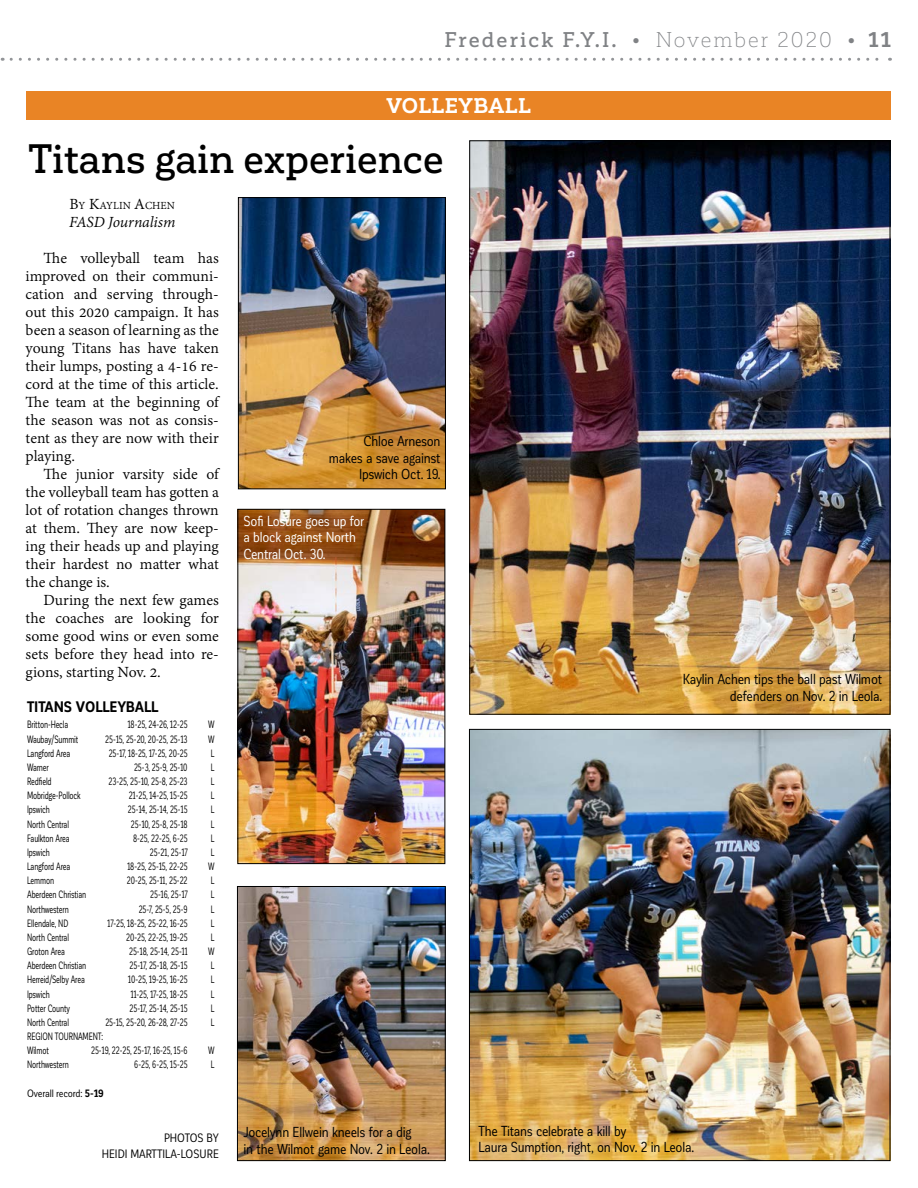
<style>
.page{position:relative;width:918px;height:1188px;background:#fff}
.page>*{position:absolute;margin:0;border:0;box-sizing:border-box;transform-origin:0 0}
.t1{font:500 40.5px "Corporative Slab";color:#000}
.t2{font:500 21px "Corporative Slab";letter-spacing:.1em;color:#808285}
.t3{font:700 21px "Corporative Slab";letter-spacing:.02em;color:#fff}
.t4{font:16.8px/18px "Adobe Devanagari";color:#000;text-align:justify}
.t5{font:italic 16.8px "Adobe Devanagari";letter-spacing:-.01em;color:#000}
.t6{font:700 15px "Corporative Sans Cnd";letter-spacing:-.01em;color:#000}
.t7{font:14.25px/16.5px "Corporative Sans Cnd";letter-spacing:-.02em;color:#000;text-align:right}
.t8{font:14.25px/16.5px "Corporative Sans Cnd";letter-spacing:-.02em;color:#fff}
.t9{font:12px/16.5px "Corporative Sans Cnd";color:#000;text-align:right}
.t10{font:11.7px "Adobe Devanagari";color:#000}
.t11{font:10.5px/14.1px "Corporative Sans Cnd";letter-spacing:-.01em;color:#000;scale:.8 1}
.t12{font:10.5px "Corporative Sans Cnd";letter-spacing:-.01em;color:#000}
.s1{font-weight:700}
.s2{font-weight:300}
.s3{font-size:16.8px}
</style>
<div class="page">
<svg style="left:11px;top:58px;width:879px;height:3px"></svg>
<div style="left:26px;top:91px;width:864px;height:29px;background:#e98425"></div>
<img style="left:471px;top:731px;width:417px;height:428px">
<img style="left:240px;top:199px;width:204px;height:288px">
<div style="left:238px;top:197px;width:208px;height:292px;border:1px solid #000"></div>
<img style="left:239px;top:511px;width:204px;height:351px">
<div style="left:237px;top:509px;width:208px;height:355px;border:1px solid #000"></div>
<img style="left:471px;top:142px;width:417px;height:571px">
<img style="left:239px;top:888px;width:205px;height:271px">
<div style="left:237px;top:886px;width:209px;height:275px;border:1px solid #000"></div>
<h2 class="t2" style="left:445px;top:28px;width:448px">Frederick F.Y.I. <span class="s1">•</span> <span class="s2">November 2020</span> <span class="s1">• 11</span></h2>
<h2 class="t3" style="left:386px;top:94px;width:146px">VOLLEYBALL</h2>
<h1 class="t1" style="left:28px;top:137px;width:417px">Titans gain experience</h1>
<p class="t10" style="left:70px;top:199px;width:107px"><span class="s3">B</span>Y <span class="s3">K</span>AYLIN <span class="s3">A</span>CHEN</p>
<h3 class="t5" style="left:69px;top:213px;width:108px">FASD Journalism</h3>
<p class="t4" style="left:26px;top:251px;width:195px;text-indent:18px">The volleyball team has improved on their communi&shy;cation and serving through&shy;out this 2020 campaign. It has been a season of learning as the young Titans has have taken their lumps, posting a 4-16 re&shy;cord at the time of this article.<br>The team at the beginning of the season was not as consis&shy;tent as they are now with their playing.</p>
<h3 class="t4" style="left:26px;top:467px;width:195px;text-indent:18px">The junior varsity side of the volleyball team has gotten a lot of rotation changes thrown at them. They are now keep&shy;ing their heads up and playing their hardest no matter what the change is.</h3>
<h3 class="t4" style="left:26px;top:593px;width:195px;text-indent:18px">During the next few games the coaches are looking for some good wins or even some sets before they head into re&shy;gions, starting Nov. 2.</h3>
<h3 class="t6" style="left:27px;top:699px;width:133px">TITANS VOLLEYBALL</h3>
<p class="t11" style="left:27px;top:718px;width:53px">Britton-Hecla</p>
<p class="t11" style="left:128px;top:718px;width:76px">18-25, 24-26, 12-25</p>
<p class="t11" style="left:208px;top:718px;width:10px">W</p>
<p class="t11" style="left:27px;top:732px;width:66px">Waubay/Summit</p>
<p class="t11" style="left:105px;top:732px;width:104px">25-15, 25-20, 20-25, 25-13</p>
<p class="t11" style="left:208px;top:732px;width:10px">W</p>
<p class="t11" style="left:27px;top:746px;width:55px">Langford Area</p>
<p class="t11" style="left:109px;top:746px;width:100px">25-17, 18-25, 17-25, 20-25</p>
<p class="t11" style="left:211px;top:746px;width:6px">L</p>
<p class="t11" style="left:27px;top:760px;width:29px">Warner</p>
<p class="t11" style="left:134px;top:760px;width:68px">25-3, 25-9, 25-10</p>
<p class="t11" style="left:211px;top:760px;width:6px">L</p>
<p class="t11" style="left:27px;top:775px;width:32px">Redfield</p>
<p class="t11" style="left:109px;top:775px;width:100px">23-25, 25-10, 25-8, 25-23</p>
<p class="t11" style="left:211px;top:775px;width:6px">L</p>
<p class="t11" style="left:27px;top:789px;width:69px">Mobridge-Pollock</p>
<p class="t11" style="left:129px;top:789px;width:75px">21-25, 14-25, 15-25</p>
<p class="t11" style="left:211px;top:789px;width:6px">L</p>
<p class="t11" style="left:27px;top:803px;width:30px">Ipswich</p>
<p class="t11" style="left:128px;top:803px;width:76px">25-14, 25-14, 25-15</p>
<p class="t11" style="left:211px;top:803px;width:6px">L</p>
<p class="t11" style="left:27px;top:817px;width:54px">North Central</p>
<p class="t11" style="left:131px;top:817px;width:72px">25-10, 25-8, 25-18</p>
<p class="t11" style="left:211px;top:817px;width:6px">L</p>
<p class="t11" style="left:27px;top:831px;width:55px">Faulkton Area</p>
<p class="t11" style="left:133px;top:831px;width:70px">8-25, 22-25, 6-25</p>
<p class="t11" style="left:211px;top:831px;width:6px">L</p>
<p class="t11" style="left:27px;top:845px;width:30px">Ipswich</p>
<p class="t11" style="left:150px;top:845px;width:49px">25-21, 25-17</p>
<p class="t11" style="left:211px;top:845px;width:6px">L</p>
<p class="t11" style="left:27px;top:860px;width:55px">Langford Area</p>
<p class="t11" style="left:127px;top:860px;width:77px">18-25, 25-15, 22-25</p>
<p class="t11" style="left:208px;top:860px;width:10px">W</p>
<p class="t11" style="left:27px;top:874px;width:35px">Lemmon</p>
<p class="t11" style="left:127px;top:874px;width:77px">20-25, 25-11, 25-22</p>
<p class="t11" style="left:211px;top:874px;width:6px">L</p>
<p class="t11" style="left:27px;top:888px;width:75px">Aberdeen Christian</p>
<p class="t11" style="left:150px;top:888px;width:48px">25-16, 25-17</p>
<p class="t11" style="left:211px;top:888px;width:6px">L</p>
<p class="t11" style="left:27px;top:902px;width:54px">Northwestern</p>
<p class="t11" style="left:139px;top:902px;width:63px">25-7, 25-5, 25-9</p>
<p class="t11" style="left:211px;top:902px;width:6px">L</p>
<p class="t11" style="left:27px;top:916px;width:53px">Ellendale, ND</p>
<p class="t11" style="left:108px;top:916px;width:101px">17-25, 18-25, 25-22, 16-25</p>
<p class="t11" style="left:211px;top:916px;width:6px">L</p>
<p class="t11" style="left:27px;top:930px;width:54px">North Central</p>
<p class="t11" style="left:126px;top:930px;width:78px">20-25, 22-25, 19-25</p>
<p class="t11" style="left:211px;top:930px;width:6px">L</p>
<p class="t11" style="left:27px;top:945px;width:49px">Groton Area</p>
<p class="t11" style="left:129px;top:945px;width:75px">25-18, 25-14, 25-11</p>
<p class="t11" style="left:208px;top:945px;width:10px">W</p>
<p class="t11" style="left:27px;top:959px;width:75px">Aberdeen Christian</p>
<p class="t11" style="left:130px;top:959px;width:74px">25-17, 25-18, 25-15</p>
<p class="t11" style="left:211px;top:959px;width:6px">L</p>
<p class="t11" style="left:27px;top:973px;width:74px">Herreid/Selby Area</p>
<p class="t11" style="left:128px;top:973px;width:76px">10-25, 19-25, 16-25</p>
<p class="t11" style="left:211px;top:973px;width:6px">L</p>
<p class="t11" style="left:27px;top:987px;width:30px">Ipswich</p>
<p class="t11" style="left:131px;top:987px;width:72px">11-25, 17-25, 18-25</p>
<p class="t11" style="left:211px;top:987px;width:6px">L</p>
<p class="t11" style="left:27px;top:1001px;width:55px">Potter County</p>
<p class="t11" style="left:129px;top:1001px;width:74px">25-17, 25-14, 25-15</p>
<p class="t11" style="left:211px;top:1001px;width:6px">L</p>
<p class="t11" style="left:27px;top:1015px;width:54px">North Central</p>
<p class="t11" style="left:105px;top:1015px;width:104px">25-15, 25-20, 26-28, 27-25</p>
<p class="t11" style="left:211px;top:1015px;width:6px">L</p>
<p class="t11" style="left:27px;top:1029px;width:96px">REGION TOURNAMENT:<br>Wilmot</p>
<p class="t11" style="left:91px;top:1044px;width:122px">25-19, 22-25, 25-17, 16-25, 15-6</p>
<p class="t11" style="left:208px;top:1044px;width:10px">W</p>
<p class="t11" style="left:27px;top:1058px;width:54px">Northwestern</p>
<p class="t11" style="left:134px;top:1058px;width:68px">6-25, 6-25, 15-25</p>
<p class="t11" style="left:211px;top:1058px;width:6px">L</p>
<p class="t12" style="left:27px;top:1087px;width:78px">Overall record: <span class="s1">5-19</span></p>
<p class="t9" style="left:102px;top:1129px;width:119px">PHOTOS BY<br>HEIDI MARTTILA-LOSURE</p>
<h3 class="t7" style="left:329px;top:433px;width:113px">Chloe Arneson makes a save against<br>Ipswich Oct. 19.</h3>
<h3 class="t8" style="left:244px;top:513px;width:122px">Sofi Losure goes up for a block against North<br>Central Oct. 30.</h3>
<h3 class="t7" style="left:244px;top:1124px;width:188px;text-align:left">Jocelynn Ellwein kneels for a dig<br>in the Wilmot game Nov. 2 in Leola.</h3>
<h3 class="t7" style="left:683px;top:671px;width:201px">Kaylin Achen tips the ball past Wilmot defenders on Nov. 2 in Leola.</h3>
<h3 class="t7" style="left:478px;top:1123px;width:217px;text-align:left">The Titans celebrate a kill by<br>Laura Sumption, right, on Nov. 2 in Leola.</h3>
</div>
